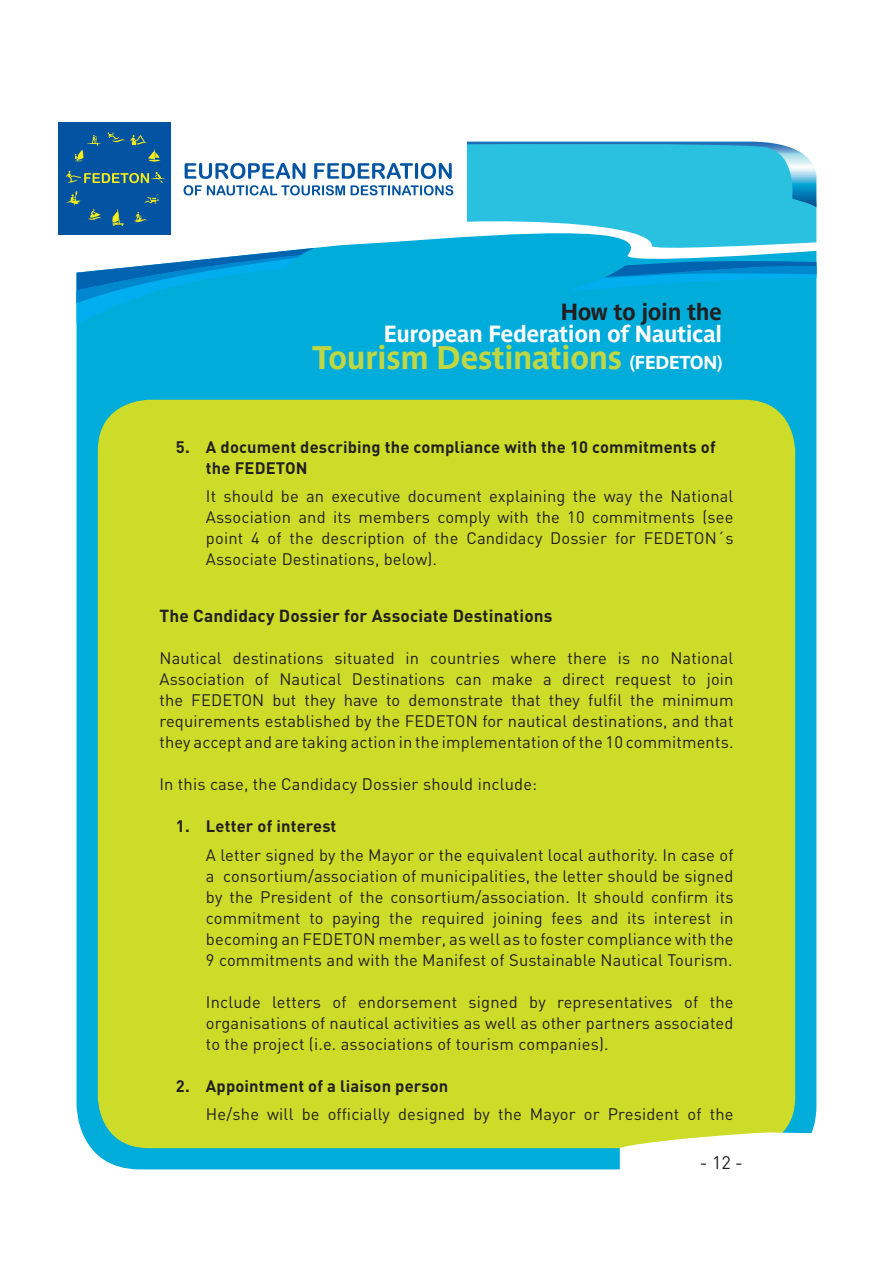
<style>
.page{position:relative;width:893px;height:1263px;background:#fff}
.page>*{position:absolute;margin:0;border:0;box-sizing:border-box;transform-origin:0 0}
.t1{font:700 32.4px "Parisine";letter-spacing:-.02em;color:#bfd743}
.t2{font:700 23.1px "Parisine";letter-spacing:-.02em;color:#fff}
.t3{font:700 23.1px "Parisine";letter-spacing:-.02em;color:#231f20}
.t4{font:18px "DIN";color:#231f20}
.t5{font:700 17.25px "DIN";letter-spacing:.01em;color:#231f20}
.t6{font:16.5px/21px "DIN";letter-spacing:.01em;color:#231f20;text-align:justify}
.t7{font:700 16.5px/21px "DIN";letter-spacing:.01em;color:#231f20}
.s1{font-size:18.6px;color:#fff}
</style>
<div class="page">
<div style="left:77px;top:216px;width:739px;height:953px;background:#00acd9"></div>
<svg style="left:77px;top:248px;width:238px;height:76px"></svg>
<svg style="left:568px;top:261px;width:248px;height:31px;background:#0099d4"></svg>
<div style="left:98px;top:400px;width:697px;height:748px;background:#cddc28;border-radius:51px"></div>
<svg style="left:620px;top:1132px;width:194px;height:37px"></svg>
<svg style="left:467px;top:142px;width:349px;height:109px;background:#3cc3e1"></svg>
<div style="left:58px;top:122px;width:407px;height:113px;background:#fff"></div>
<svg style="left:185px;top:163px;width:120px;height:16px"></svg>
<svg style="left:314px;top:163px;width:138px;height:16px"></svg>
<svg style="left:184px;top:185px;width:161px;height:10px"></svg>
<svg style="left:351px;top:185px;width:102px;height:10px"></svg>
<div style="left:58px;top:122px;width:113px;height:113px;background:#0253a1"></div>
<svg style="left:133px;top:212px;width:15px;height:10px"></svg>
<svg style="left:88px;top:209px;width:14px;height:11px"></svg>
<svg style="left:144px;top:194px;width:15px;height:10px"></svg>
<svg style="left:75px;top:135px;width:26px;height:26px"></svg>
<svg style="left:66px;top:191px;width:15px;height:15px"></svg>
<hr style="left:117px;top:209px;width:3px;height:15px;background:#f6ed1a">
<svg style="left:112px;top:211px;width:12px;height:15px"></svg>
<svg style="left:66px;top:171px;width:99px;height:12px"></svg>
<svg style="left:108px;top:132px;width:52px;height:30px"></svg>
<h2 class="t3" style="left:561px;top:299px;width:163px">How to join the</h2>
<h2 class="t2" style="left:384px;top:320px;width:340px">European Federation of Nautical</h2>
<h1 class="t1" style="left:312px;top:338px;width:411px">Tourism Destinations <span class="s1">(FEDETON)</span></h1>
<p class="t7" style="left:206px;top:435px;width:511px;text-indent:-30px">5. A document describing the compliance with the 10 commitments of the FEDETON</p>
<p class="t6" style="left:206px;top:485px;width:529px">It should be an executive document explaining the way the National Association and its members comply with the 10 commitments (see point 4 of the description of the Candidacy Dossier for FEDETON´s Associate Destinations, below).</p>
<p class="t5" style="left:159px;top:605px;width:395px">The Candidacy Dossier for Associate Destinations</p>
<p class="t6" style="left:159px;top:647px;width:576px">Nautical destinations situated in countries where there is no National Association of Nautical Destinations can make a direct request to join the FEDETON but they have to demonstrate that they fulfil the minimum requirements established by the FEDETON for nautical destinations, and that they accept and are taking action in the implementation of the 10 commitments.</p>
<p class="t6" style="left:159px;top:773px;width:379px">In this case, the Candidacy Dossier should include:</p>
<p class="t7" style="left:176px;top:815px;width:162px">1. Letter of interest</p>
<p class="t6" style="left:206px;top:844px;width:529px">A letter signed by the Mayor or the equivalent local authority. In case of a consortium/association of municipalities, the letter should be signed by the President of the consortium/association. It should confirm its commitment to paying the required joining fees and its interest in becoming an FEDETON member, as well as to foster compliance with the 9 commitments and with the Manifest of Sustainable Nautical Tourism.</p>
<p class="t6" style="left:206px;top:991px;width:529px">Include letters of endorsement signed by representatives of the organisations of nautical activities as well as other partners associated to the project (i.e. associations of tourism companies).</p>
<p class="t7" style="left:176px;top:1074px;width:274px">2. Appointment of a liaison person</p>
<p class="t6" style="left:206px;top:1103px;width:529px">He/she will be officially designed by the Mayor or President of the</p>
<p class="t4" style="left:700px;top:1152px;width:45px">- 12 -</p>
</div>
